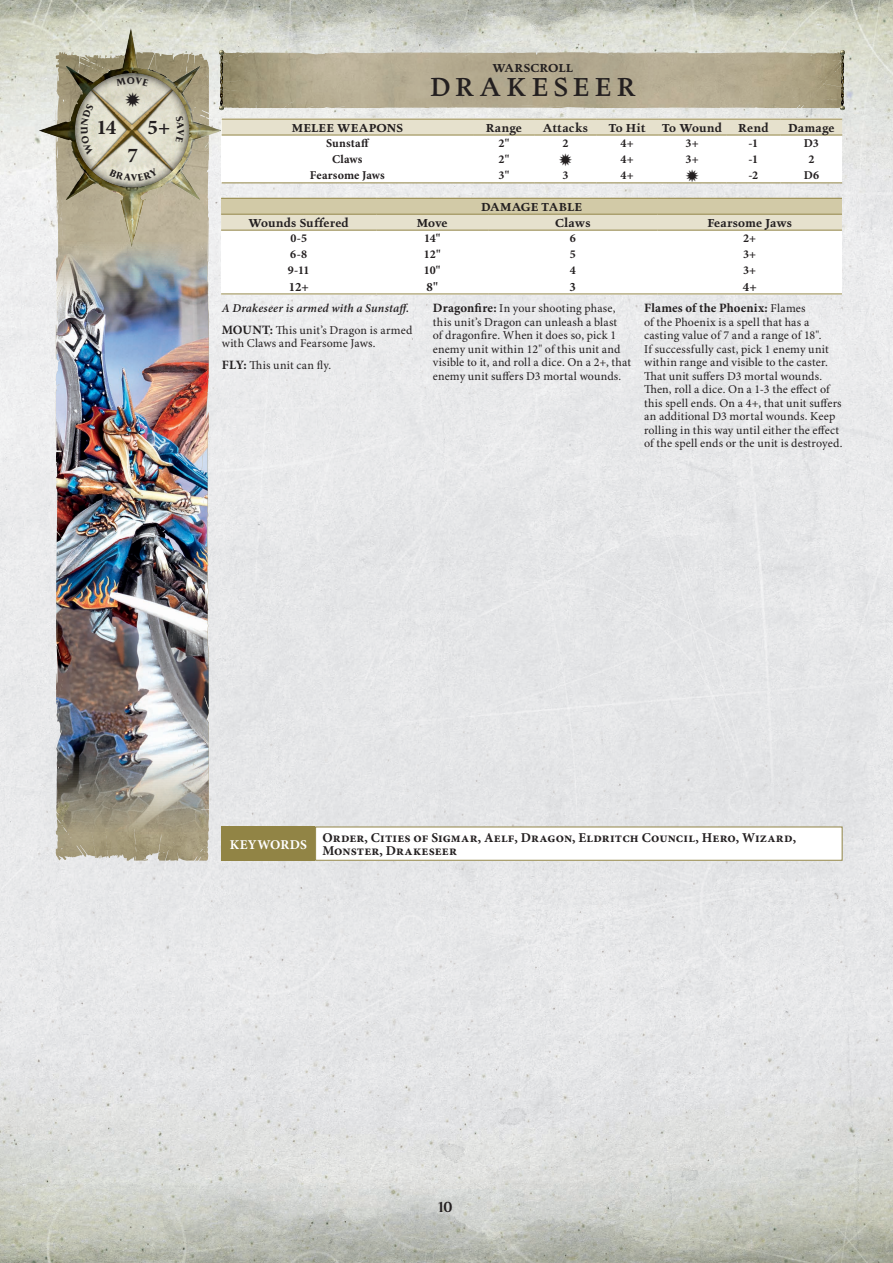
<style>
.page{position:relative;width:893px;height:1263px;background:#fff}
.page>*{position:absolute;margin:0;border:0;box-sizing:border-box;transform-origin:0 0}
.t1{font:500 27px "Figural Std";letter-spacing:.2em;color:#231f20}
.t2{font:700 21px "Minion Pro";color:#231f20}
.t3{font:700 13.5px/13.5px "Minion Pro";letter-spacing:.01em;color:#231f20}
.t4{font:700 13.5px "Minion Pro";letter-spacing:.01em;color:#fff}
.t5{font:600 13.5px "Pompei Std";color:#231f20}
.t6{font:700 12.75px "Minion Pro";color:#231f20}
.t7{font:12px/13.5px "Minion Pro";letter-spacing:.015em;color:#231f20}
.t8{font:700 12px "Figural Std";letter-spacing:.01em;color:#231f20}
.t9{font:700 12px "Minion Pro";letter-spacing:.005em;color:#231f20}
.t10{font:italic 600 12px/22px "Minion Pro";letter-spacing:.02em;color:#231f20}
.s1{font-weight:700;font-style:normal;font-size:12.75px}
.s2{font-weight:400;font-style:normal}
.s3{font-weight:700;font-size:12.75px}
.s4{font-weight:400;font-size:12px}
</style>
<div class="page">
<img style="left:0;top:0;width:893px;height:1263px">
<img style="left:628px;top:52px;width:141px;height:3px">
<img style="left:22px;top:0;width:221px;height:277px">
<svg style="left:63px;top:64px;width:140px;height:124px"></svg>
<img style="left:211px;top:52px;width:20px;height:57px">
<svg style="left:219px;top:105px;width:5px;height:6px"></svg>
<svg style="left:219px;top:50px;width:5px;height:5px"></svg>
<img style="left:832px;top:52px;width:20px;height:57px">
<svg style="left:840px;top:105px;width:5px;height:6px"></svg>
<svg style="left:840px;top:50px;width:5px;height:5px"></svg>
<div style="left:316px;top:827px;width:526px;height:33px;background:#fff"></div>
<div style="left:315px;top:827px;width:527px;height:34px;border:1px solid #918445"></div>
<div style="left:222px;top:827px;width:93px;height:34px;background:#918445"></div>
<div style="left:222px;top:119px;width:620px;height:64px;background:#fff"></div>
<div style="left:222px;top:120px;width:620px;height:15px;background:#e6e1cd"></div>
<hr style="left:222px;top:183px;width:251px;height:1px;background:#918445">
<hr style="left:473px;top:183px;width:62px;height:1px;background:#918445">
<hr style="left:535px;top:183px;width:61px;height:1px;background:#918445">
<hr style="left:596px;top:183px;width:62px;height:1px;background:#918445">
<hr style="left:658px;top:183px;width:68px;height:1px;background:#918445">
<hr style="left:726px;top:183px;width:54px;height:1px;background:#918445">
<hr style="left:780px;top:183px;width:62px;height:1px;background:#918445">
<hr style="left:222px;top:119px;width:251px;height:1px;background:#918445">
<hr style="left:473px;top:119px;width:62px;height:1px;background:#918445">
<hr style="left:535px;top:119px;width:61px;height:1px;background:#918445">
<hr style="left:596px;top:119px;width:62px;height:1px;background:#918445">
<hr style="left:658px;top:119px;width:68px;height:1px;background:#918445">
<hr style="left:726px;top:119px;width:54px;height:1px;background:#918445">
<hr style="left:780px;top:119px;width:62px;height:1px;background:#918445">
<hr style="left:222px;top:135px;width:251px;height:1px;background:#918445">
<hr style="left:473px;top:135px;width:62px;height:1px;background:#918445">
<hr style="left:535px;top:135px;width:61px;height:1px;background:#918445">
<hr style="left:596px;top:135px;width:62px;height:1px;background:#918445">
<hr style="left:658px;top:135px;width:68px;height:1px;background:#918445">
<hr style="left:726px;top:135px;width:54px;height:1px;background:#918445">
<hr style="left:780px;top:135px;width:62px;height:1px;background:#918445">
<div style="left:221px;top:198px;width:621px;height:96px;background:#fff"></div>
<div style="left:221px;top:198px;width:621px;height:16px;background:#d2caa7"></div>
<div style="left:221px;top:215px;width:621px;height:15px;background:#e6e1cd"></div>
<hr style="left:221px;top:294px;width:155px;height:1px;background:#918445">
<hr style="left:376px;top:294px;width:112px;height:1px;background:#918445">
<hr style="left:488px;top:294px;width:169px;height:1px;background:#918445">
<hr style="left:657px;top:294px;width:185px;height:1px;background:#918445">
<hr style="left:221px;top:230px;width:155px;height:1px;background:#918445">
<hr style="left:376px;top:230px;width:112px;height:1px;background:#918445">
<hr style="left:488px;top:230px;width:169px;height:1px;background:#918445">
<hr style="left:657px;top:230px;width:185px;height:1px;background:#918445">
<hr style="left:221px;top:198px;width:155px;height:1px;background:#918445">
<hr style="left:376px;top:198px;width:112px;height:1px;background:#918445">
<hr style="left:488px;top:198px;width:169px;height:1px;background:#918445">
<hr style="left:657px;top:198px;width:185px;height:1px;background:#918445">
<hr style="left:221px;top:214px;width:155px;height:1px;background:#918445">
<hr style="left:376px;top:214px;width:112px;height:1px;background:#918445">
<hr style="left:488px;top:214px;width:169px;height:1px;background:#918445">
<hr style="left:657px;top:214px;width:185px;height:1px;background:#918445">
<svg style="left:176px;top:116px;width:8px;height:27px"></svg>
<svg style="left:109px;top:168px;width:49px;height:13px"></svg>
<svg style="left:81px;top:103px;width:13px;height:52px"></svg>
<svg style="left:116px;top:77px;width:33px;height:30px"></svg>
<p class="t8" style="left:492px;top:61px;width:82px">WARSCROLL</p>
<h1 class="t1" style="left:430px;top:71px;width:207px">DRAKESEER</h1>
<h2 class="t2" style="left:96px;top:115px;width:21px">14</h2>
<h2 class="t2" style="left:148px;top:115px;width:24px">5+</h2>
<p class="t8" style="left:292px;top:120px;width:113px">MELEE WEAPONS</p>
<p class="t8" style="left:486px;top:120px;width:38px">Range</p>
<p class="t8" style="left:543px;top:120px;width:46px">Attacks</p>
<p class="t8" style="left:609px;top:120px;width:38px">To Hit</p>
<p class="t8" style="left:662px;top:120px;width:61px">To Wound</p>
<p class="t8" style="left:738px;top:120px;width:32px">Rend</p>
<p class="t8" style="left:788px;top:120px;width:48px">Damage</p>
<p class="t9" style="left:326px;top:136px;width:45px">Sunstaff</p>
<p class="t9" style="left:498px;top:136px;width:12px">2"</p>
<p class="t9" style="left:563px;top:136px;width:7px">2</p>
<p class="t9" style="left:621px;top:136px;width:15px">4+</p>
<p class="t9" style="left:686px;top:136px;width:15px">3+</p>
<p class="t9" style="left:748px;top:136px;width:11px">-1</p>
<p class="t9" style="left:804px;top:136px;width:17px">D3</p>
<p class="t9" style="left:332px;top:152px;width:32px">Claws</p>
<p class="t9" style="left:498px;top:152px;width:12px">2"</p>
<p class="t9" style="left:621px;top:152px;width:15px">4+</p>
<p class="t9" style="left:686px;top:152px;width:15px">3+</p>
<p class="t9" style="left:748px;top:152px;width:11px">-1</p>
<p class="t9" style="left:808px;top:152px;width:7px">2</p>
<p class="t9" style="left:310px;top:168px;width:76px">Fearsome Jaws</p>
<p class="t9" style="left:499px;top:168px;width:12px">3"</p>
<p class="t9" style="left:563px;top:168px;width:7px">3</p>
<p class="t9" style="left:621px;top:168px;width:15px">4+</p>
<p class="t9" style="left:748px;top:168px;width:11px">-2</p>
<p class="t9" style="left:804px;top:168px;width:17px">D6</p>
<p class="t8" style="left:481px;top:200px;width:102px">DAMAGE TABLE</p>
<p class="t8" style="left:248px;top:216px;width:102px">Wounds Suffered</p>
<p class="t8" style="left:417px;top:216px;width:32px">Move</p>
<p class="t8" style="left:555px;top:216px;width:37px">Claws</p>
<p class="t8" style="left:707px;top:216px;width:86px">Fearsome Jaws</p>
<p class="t9" style="left:290px;top:231px;width:18px">0-5</p>
<p class="t9" style="left:424px;top:231px;width:18px">14"</p>
<p class="t9" style="left:570px;top:231px;width:7px">6</p>
<p class="t9" style="left:743px;top:231px;width:14px">2+</p>
<p class="t9" style="left:290px;top:247px;width:19px">6-8</p>
<p class="t9" style="left:424px;top:247px;width:18px">12"</p>
<p class="t9" style="left:570px;top:247px;width:7px">5</p>
<p class="t9" style="left:743px;top:247px;width:15px">3+</p>
<p class="t9" style="left:288px;top:263px;width:23px">9-11</p>
<p class="t9" style="left:424px;top:263px;width:18px">10"</p>
<p class="t9" style="left:570px;top:263px;width:7px">4</p>
<p class="t9" style="left:743px;top:263px;width:15px">3+</p>
<p class="t6" style="left:289px;top:279px;width:21px">12+</p>
<p class="t6" style="left:426px;top:279px;width:13px">8"</p>
<p class="t6" style="left:570px;top:279px;width:8px">3</p>
<p class="t6" style="left:743px;top:279px;width:16px">4+</p>
<h2 class="t2" style="left:128px;top:143px;width:12px">7</h2>
<p class="t10" style="left:222px;top:297px;width:192px">A Drakeseer is armed with a Sunstaff.<br><span class="s1">MOUNT:</span> <span class="s2">This unit’s Dragon is armed</span></p>
<p class="t7" style="left:222px;top:333px;width:155px;line-height:22px">with Claws and Fearsome Jaws.<br><span class="s3">FLY:</span> This unit can fly.</p>
<p class="t7" style="left:433px;top:302px;width:200px"><span class="s3">Dragonfire:</span> In your shooting phase, this unit’s Dragon can unleash a blast<br>of dragonfire. When it does so, pick 1 enemy unit within 12" of this unit and visible to it, and roll a dice. On a 2+, that enemy unit suffers D3 mortal wounds.</p>
<p class="t6" style="left:644px;top:300px;width:163px">Flames of the Phoenix: <span class="s4">Flames</span></p>
<p class="t7" style="left:644px;top:315px;width:200px">of the Phoenix is a spell that has a casting value of 7 and a range of 18".<br>If successfully cast, pick 1 enemy unit within range and visible to the caster.<br>That unit suffers D3 mortal wounds.<br>Then, roll a dice. On a 1-3 the effect of this spell ends. On a 4+, that unit suffers an additional D3 mortal wounds. Keep rolling in this way until either the effect of the spell ends or the unit is destroyed.</p>
<p class="t4" style="left:230px;top:836px;width:78px">KEYWORDS</p>
<p class="t3" style="left:322px;top:831px;width:475px">Order, Cities of Sigmar, Aelf, Dragon, Eldritch Council, Hero, Wizard,<br>Monster, Drakeseer</p>
<p class="t5" style="left:439px;top:1198px;width:15px">10</p>
</div>
